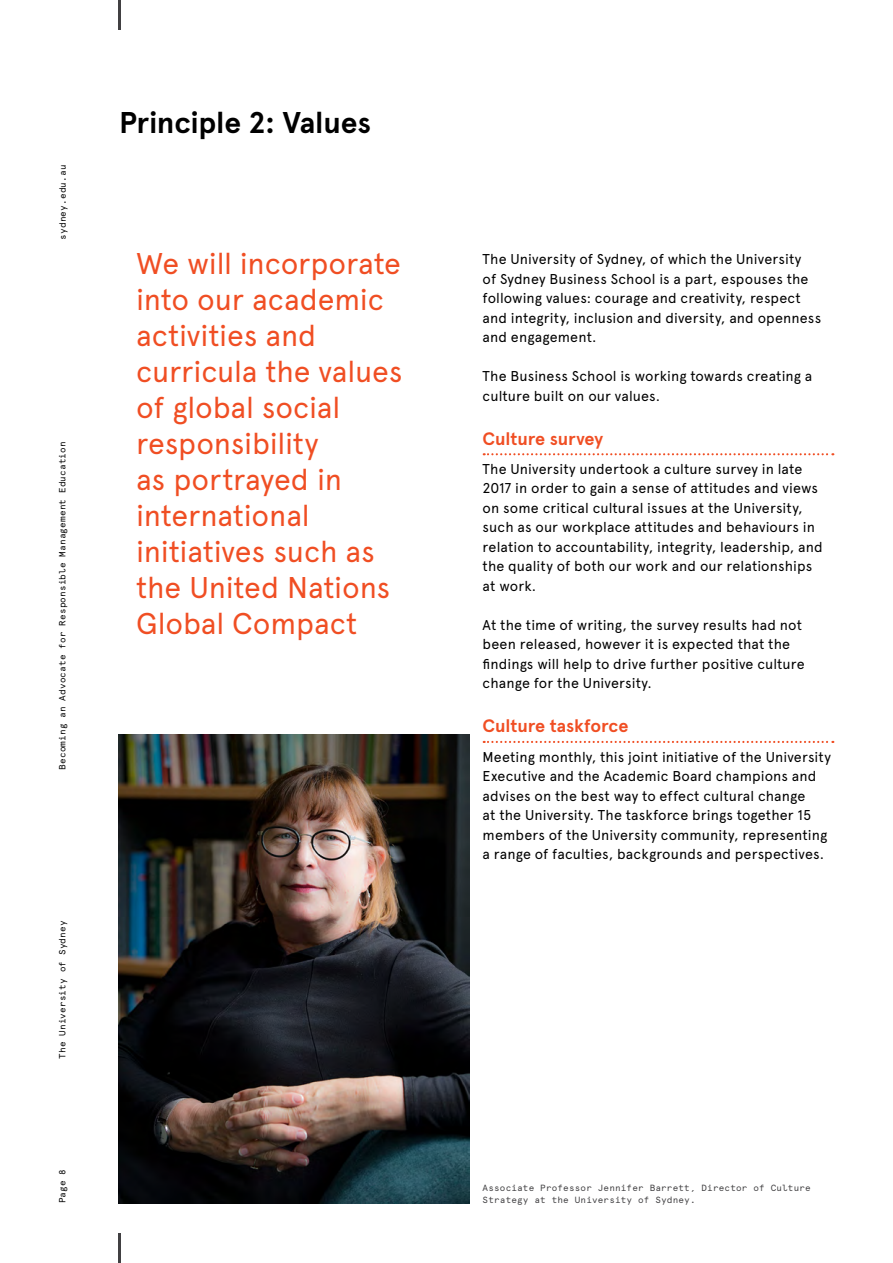
<style>
.page{position:relative;width:893px;height:1263px;background:#fff}
.page>*{position:absolute;margin:0;border:0;box-sizing:border-box;transform-origin:0 0}
.Intro_Text_-_20_24pt{font:30px/36px "Apercu Pro";letter-spacing:-.005em;color:#f04e23}
.Page_Heading_-_20_24{font:700 30px "Apercu Pro";letter-spacing:-.005em;color:#000}
.Body_Heading_with_Li{font:700 18px "Apercu Pro";letter-spacing:-.005em;color:#f04e23}
.Body_Text_-_9_5_13pt{font:14.25px/19.5px "Apercu Pro";letter-spacing:.01em;color:#000}
.t1{font:9px "Apercu Pro Mono";letter-spacing:.02em;color:#000}
.t2{font:9px "Apercu Pro Mono";letter-spacing:.02em;color:#414042}
</style>
<div class="page">
<svg style="left:484px;top:453px;width:349px;height:2px"></svg>
<svg style="left:484px;top:741px;width:349px;height:2px"></svg>
<img style="left:118px;top:734px;width:352px;height:469px">
<hr style="left:118px;top:1233px;width:2px;height:30px;background:#414042">
<hr style="left:118px;top:0;width:2px;height:30px;background:#414042">
<p class="t1" style="left:56px;top:240px;width:76px;rotate:-90deg">sydney.edu.au</p>
<p class="t1" style="left:56px;top:770px;width:330px;rotate:-90deg">Becoming an Advocate for Responsible Management Education</p>
<p class="Page_Heading_-_20_24" style="left:119px;top:100px;width:254px">Principle 2: Values</p>
<p class="Intro_Text_-_20_24pt" style="left:136px;top:243px;width:268px">We will incorporate into our academic activities and curricula the values of global social responsibility<br>as portrayed in international initiatives such as the United Nations<br>Global Compact</p>
<p class="t1" style="left:56px;top:1059px;width:140px;rotate:-90deg">The University of Sydney</p>
<p class="t1" style="left:56px;top:1203px;width:36px;rotate:-90deg">Page 8</p>
<p class="Body_Text_-_9_5_13pt" style="left:483px;top:249px;width:340px">The University of Sydney, of which the University<br>of Sydney Business School is a part, espouses the following values: courage and creativity, respect and integrity, inclusion and diversity, and openness and engagement.</p>
<p class="Body_Text_-_9_5_13pt" style="left:483px;top:366px;width:331px">The Business School is working towards creating a culture built on our values.</p>
<p class="Body_Heading_with_Li" style="left:483px;top:425px;width:122px">Culture survey</p>
<p class="Body_Text_-_9_5_13pt" style="left:483px;top:458px;width:342px">The University undertook a culture survey in late 2017 in order to gain a sense of attitudes and views on some critical cultural issues at the University, such as our workplace attitudes and behaviours in relation to accountability, integrity, leadership, and the quality of both our work and our relationships at work.</p>
<p class="Body_Text_-_9_5_13pt" style="left:483px;top:614px;width:324px">At the time of writing, the survey results had not been released, however it is expected that the findings will help to drive further positive culture change for the University.</p>
<p class="Body_Heading_with_Li" style="left:483px;top:712px;width:147px">Culture taskforce</p>
<p class="Body_Text_-_9_5_13pt" style="left:483px;top:746px;width:350px">Meeting monthly, this joint initiative of the University Executive and the Academic Board champions and advises on the best way to effect cultural change<br>at the University. The taskforce brings together 15 members of the University community, representing a range of faculties, backgrounds and perspectives.</p>
<p class="t2" style="left:483px;top:1181px;width:330px">Associate Professor Jennifer Barrett, Director of Culture</p>
<p class="t2" style="left:483px;top:1193px;width:214px">Strategy at the University of Sydney.</p>
</div>
